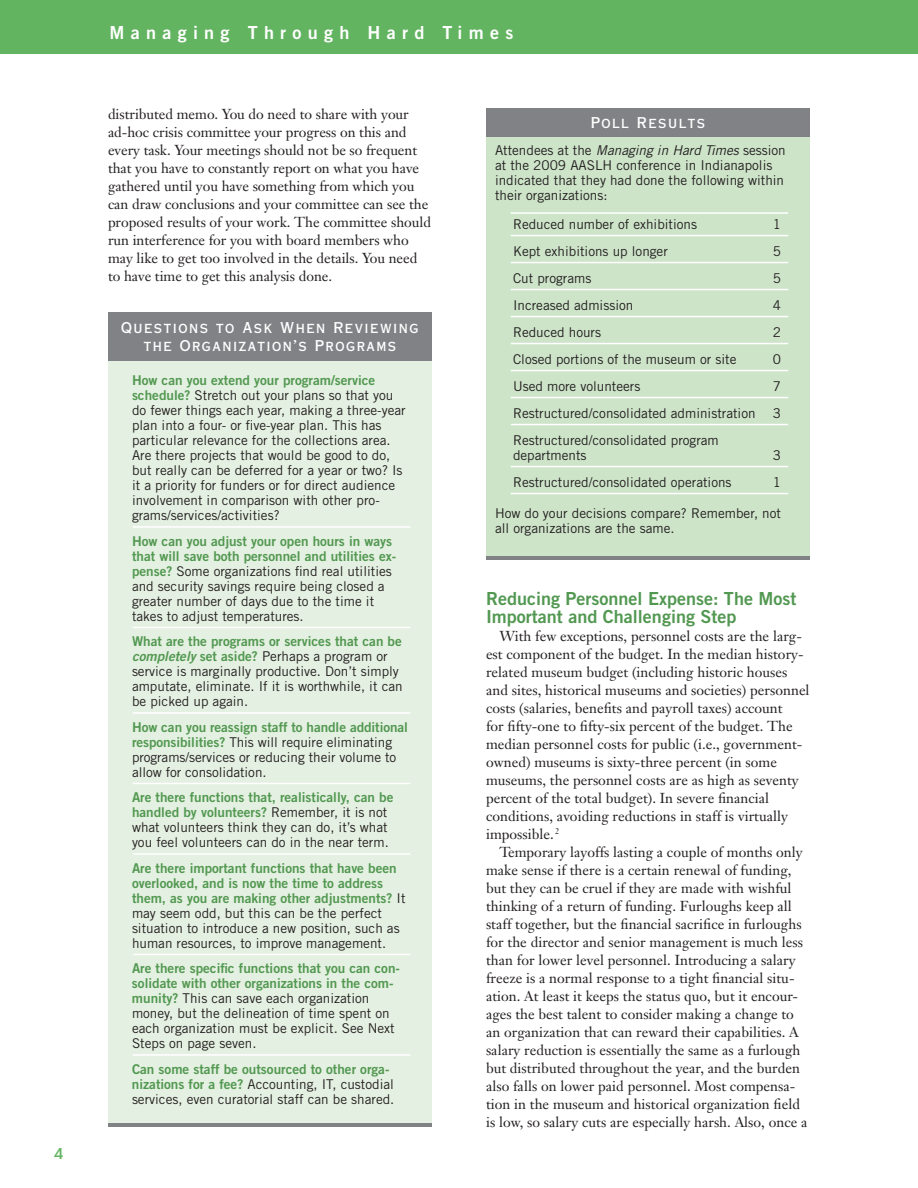
<style>
.page{position:relative;width:918px;height:1188px;background:#fff}
.page>*{position:absolute;margin:0;border:0;box-sizing:border-box;transform-origin:0 0}
.Trade_Bold2_12_12{font:18px/18px "Trade Gothic Bold Two";color:#529851}
.t1{font:18px "Trade Gothic Bold Two";letter-spacing:.35em;color:#fff}
.Standhead_Copperplat{font:15px/18px "Copperplate Thirty AB";letter-spacing:.1em;color:#fff;text-align:center}
.t2{font:15px "Copperplate Thirty AB";color:#63b461}
.Body_Janson{font:14.25px/18px "Janson Text";letter-spacing:.005em;color:#231f20}
.Trade__9_10{font:13.5px/15px "Trade Gothic";color:#231f20}
.Trade__9_10-2{font:13.5px/15px "Trade Gothic Bold Two";color:#529851}
.s1{font-family:"Trade Gothic Bold Two";color:#529851}
.s2{font-family:"Trade Gothic Bold Two";font-style:italic;color:#529851}
.s3{font-family:"Trade Gothic";color:#231f20}
.s4{font-style:italic}
</style>
<div class="page">
<div style="left:0;top:0;width:918px;height:54px;background:#63b461"></div>
<div style="left:486px;top:112px;width:324px;height:444px;background:#cde4c9"></div>
<div style="left:108px;top:321px;width:324px;height:802px;background:#e4f0e1"></div>
<hr style="left:511px;top:212px;width:277px;height:2px;background:#fff">
<hr style="left:511px;top:235px;width:277px;height:1px;background:#fff">
<hr style="left:511px;top:262px;width:277px;height:1px;background:#fff">
<hr style="left:511px;top:289px;width:277px;height:1px;background:#fff">
<hr style="left:511px;top:316px;width:277px;height:1px;background:#fff">
<hr style="left:511px;top:343px;width:277px;height:1px;background:#fff">
<hr style="left:511px;top:370px;width:277px;height:1px;background:#fff">
<hr style="left:511px;top:397px;width:277px;height:1px;background:#fff">
<hr style="left:511px;top:424px;width:277px;height:1px;background:#fff">
<hr style="left:511px;top:466px;width:277px;height:1px;background:#fff">
<hr style="left:511px;top:493px;width:277px;height:1px;background:#fff">
<hr style="left:133px;top:526px;width:277px;height:2px;background:#fff">
<hr style="left:133px;top:627px;width:277px;height:1px;background:#fff">
<hr style="left:133px;top:712px;width:277px;height:2px;background:#fff">
<hr style="left:133px;top:783px;width:277px;height:1px;background:#fff">
<hr style="left:133px;top:853px;width:277px;height:2px;background:#fff">
<hr style="left:133px;top:954px;width:277px;height:1px;background:#fff">
<hr style="left:133px;top:1054px;width:277px;height:2px;background:#fff">
<div style="left:486px;top:108px;width:324px;height:28px;background:#808285"></div>
<div style="left:108px;top:312px;width:324px;height:48px;background:#808285"></div>
<hr style="left:486px;top:556px;width:324px;height:4px;background:#808285">
<hr style="left:108px;top:1123px;width:324px;height:3px;background:#808285">
<p class="t2" style="left:54px;top:1145px;width:11px">4</p>
<h1 class="t1" style="left:110px;top:21px;width:405px">Managing Through Hard Times</h1>
<p class="Body_Janson" style="left:108px;top:105px;width:325px">distributed memo. You do need to share with your ad-hoc crisis committee your progress on this and every task. Your meetings should not be so frequent that you have to constantly report on what you have gathered until you have something from which you can draw conclusions and your committee can see the proposed results of your work. The committee should run interference for you with board members who may like to get too involved in the details. You need to have time to get this analysis done.</p>
<p class="Standhead_Copperplat" style="left:121px;top:318px;width:299px">Questions to Ask When Reviewing the Organization’s Programs</p>
<p class="Trade__9_10" style="left:132px;top:373px;width:275px"><span class="s1">How can you extend your program/service schedule?</span> Stretch out your plans so that you do fewer things each year, making a three-year plan into a four- or five-year plan. This has particular relevance for the collections area.<br>Are there projects that would be good to do, but really can be deferred for a year or two? I s it a priority for funders or for direct audience involvement in comparison with other pro&shy;grams/services/activities?</p>
<p class="Trade__9_10" style="left:132px;top:533px;width:266px"><span class="s1">How can you adjust your open hours in ways that will save both personnel and utilities ex&shy;pense?</span> Some organizations find real utilities and security savings require being closed a greater number of days due to the time it takes to adjust temperatures.</p>
<p class="Trade__9_10" style="left:132px;top:634px;width:272px"><span class="s1">What are the programs or services that can be </span><span class="s2">completely</span> <span class="s1">set aside?</span> Perhaps a program or service is marginally productive. Don’t simply amputate, eliminate. If it is worthwhile, it can be picked up again.</p>
<p class="Trade__9_10" style="left:132px;top:719px;width:277px"><span class="s1">How can you reassign staff to handle additional responsibilities?</span> This will require eliminating programs/services or reducing their volume to allow for consolidation.</p>
<p class="Trade__9_10" style="left:132px;top:790px;width:263px"><span class="s1">Are there functions that, realistically, can be handled by volunteers?</span> Remember, it is not what volunteers think they can do, it’s what you feel volunteers can do in the near term.</p>
<p class="Trade__9_10-2" style="left:132px;top:860px;width:275px">Are there important functions that have been overlooked, and is now the time to address them, as you are making other adjustments? <span class="s3">I t may seem odd, but this can be the perfect situation to introduce a new position, such as human resources, to improve management.</span></p>
<p class="Trade__9_10" style="left:132px;top:961px;width:270px"><span class="s1">Are there specific functions that you can con&shy;solidate with other organizations in the com&shy;munity?</span> This can save each organization money, but the delineation of time spent on each organization must be explicit. See N ext Steps on page seven.</p>
<p class="Trade__9_10" style="left:132px;top:1061px;width:264px"><span class="s1">Can some staff be outsourced to other orga&shy;nizations for a fee?</span> Accounting, IT, custodial services, even curatorial staff can be shared.</p>
<p class="Standhead_Copperplat" style="left:591px;top:113px;width:116px">Poll Results</p>
<p class="Trade__9_10" style="left:495px;top:143px;width:292px">Attendees at the <span class="s4">Managing in Hard Times</span> session at the 2009 AASLH</p>
<p class="Trade__9_10" style="left:495px;top:158px;width:291px;text-indent:121px">conference in I ndianapolis indicated that they had done the following within their organizations:</p>
<p class="Trade__9_10" style="left:513px;top:216px;width:186px">Reduced number of exhibitions</p>
<p class="Trade__9_10" style="left:773px;top:216px;width:10px">1</p>
<p class="Trade__9_10" style="left:513px;top:243px;width:156px">Kept exhibitions up longer</p>
<p class="Trade__9_10" style="left:773px;top:243px;width:10px">5</p>
<p class="Trade__9_10" style="left:513px;top:270px;width:80px">Cut programs</p>
<p class="Trade__9_10" style="left:773px;top:270px;width:10px">5</p>
<p class="Trade__9_10" style="left:513px;top:297px;width:122px">I ncreased admission</p>
<p class="Trade__9_10" style="left:773px;top:297px;width:10px">4</p>
<p class="Trade__9_10" style="left:513px;top:324px;width:90px">Reduced hours</p>
<p class="Trade__9_10" style="left:773px;top:324px;width:10px">2</p>
<p class="Trade__9_10" style="left:513px;top:351px;width:225px">Closed portions of the museum or site</p>
<p class="Trade__9_10" style="left:773px;top:351px;width:10px">0</p>
<p class="Trade__9_10" style="left:513px;top:378px;width:129px">Used more volunteers</p>
<p class="Trade__9_10" style="left:773px;top:378px;width:10px">7</p>
<p class="Trade__9_10" style="left:513px;top:405px;width:244px">Restructured/consolidated administration</p>
<p class="Trade__9_10" style="left:773px;top:405px;width:10px">3</p>
<p class="Trade__9_10" style="left:513px;top:432px;width:207px">R estructured/consolidated program departments</p>
<p class="Trade__9_10" style="left:773px;top:447px;width:10px">3</p>
<p class="Trade__9_10" style="left:513px;top:474px;width:220px">Restructured/consolidated operations</p>
<p class="Trade__9_10" style="left:773px;top:474px;width:10px">1</p>
<p class="Trade__9_10" style="left:495px;top:506px;width:288px">How do your decisions compare? Remember, not all organizations are the same.</p>
<p class="Trade_Bold2_12_12" style="left:486px;top:589px;width:312px">Reducing Personnel Expense: The Most<br>Important and Challenging Step</p>
<p class="Body_Janson" style="left:486px;top:627px;width:325px;text-indent:13px">With few exceptions, personnel costs are the larg&shy;est component of the budget. In the median history&shy;related museum budget (including historic houses and sites, historical museums and societies) personnel costs (salaries, benefits and payroll taxes) account<br>for fifty-one to fifty-six percent of the budget. The median personnel costs for public (i.e., government&shy;owned) museums is sixty-three percent (in some museums, the personnel costs are as high as seventy percent of the total budget). In severe financial conditions, avoiding reductions in staff is virtually impossible. <sup>2</sup></p>
<p class="Body_Janson" style="left:486px;top:843px;width:323px;text-indent:13px">Temporary layoffs lasting a couple of months only make sense if there is a certain renewal of funding, but they can be cruel if they are made with wishful thinking of a return of funding. Furloughs keep all staff together, but the financial sacrifice in furloughs for the director and senior management is much less than for lower level personnel. Introducing a salary freeze is a normal response to a tight financial situ&shy;ation. At least it keeps the status quo, but it encour&shy;ages the best talent to consider making a change to an organization that can reward their capabilities. A salary reduction is essentially the same as a furlough but distributed throughout the year, and the burden also falls on lower paid personnel. Most compensa&shy;tion in the museum and historical organization field is low, so salary cuts are especially harsh. Also, once a</p>
</div>
